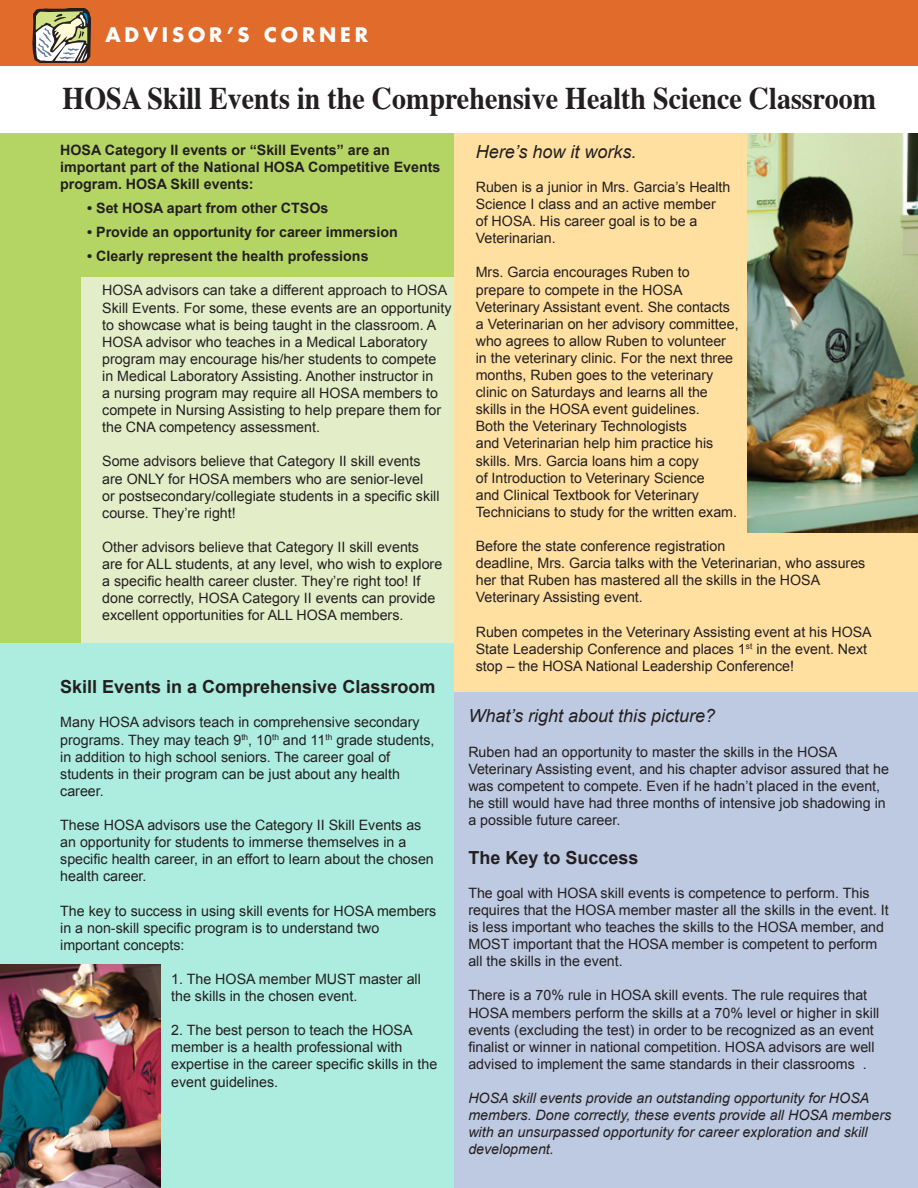
<style>
.page{position:relative;width:918px;height:1188px;background:#fff}
.page>*{position:absolute;margin:0;border:0;box-sizing:border-box;transform-origin:0 0}
.t1{font:700 31.5px "Times";color:#231f20;scale:.89 1}
.t2{font:700 19.5px "Futura";letter-spacing:.2em;color:#fff}
.t3{font:700 18px "Arial";color:#231f20}
.t4{font:italic 18px "Arial";color:#231f20}
.t5{font:14.25px/17.1px "Arial";color:#231f20}
.t6{font:700 14.25px/17.1px "Arial";color:#231f20}
.t7{font:italic 14.25px/17.1px "Arial";color:#231f20}
</style>
<div class="page">
<div style="left:453px;top:691px;width:465px;height:497px;background:#bec9e2"></div>
<div style="left:33px;top:251px;width:421px;height:392px;background:#e3eec9"></div>
<div style="left:454px;top:133px;width:463px;height:558px;background:#ffe0a1"></div>
<div style="left:1px;top:643px;width:453px;height:545px;background:#acede0"></div>
<div style="left:1px;top:133px;width:453px;height:144px;background:#b4d564"></div>
<div style="left:0;top:0;width:918px;height:66px;background:#e16b2a"></div>
<svg style="left:32px;top:8px;width:59px;height:55px;background:#a09e88"></svg>
<div style="left:0;top:251px;width:81px;height:392px;background:#b4d564"></div>
<img style="left:747px;top:133px;width:171px;height:400px">
<img style="left:0;top:964px;width:160px;height:224px">
<h2 class="t2" style="left:106px;top:21px;width:264px">ADVISOR’S CORNER</h2>
<h1 class="t1" style="left:63px;top:77px;width:916px">HOSA Skill Events in the Comprehensive Health Science Classroom</h1>
<p class="t6" style="left:60px;top:141px;width:382px">HOSA Category II events or “Skill Events” are an important part of the National HOSA Competitive Events program. HOSA Skill events:</p>
<p class="t6" style="left:87px;top:200px;width:243px">• Set HOSA apart from other CTSOs</p>
<p class="t6" style="left:87px;top:224px;width:312px">• Provide an opportunity for career immersion</p>
<p class="t6" style="left:87px;top:248px;width:283px">• Clearly represent the health professions</p>
<p class="t5" style="left:102px;top:282px;width:351px">HOSA advisors can take a different approach to HOSA Skill Events. For some, these events are an opportunity to showcase what is being taught in the classroom. A HOSA advisor who teaches in a Medical Laboratory program may encourage his/her students to compete<br>in Medical Laboratory Assisting. Another instructor in<br>a nursing program may require all HOSA members to compete in Nursing Assisting to help prepare them for the CNA competency assessment.</p>
<p class="t5" style="left:102px;top:453px;width:339px">Some advisors believe that Category II skill events are ONLY for HOSA members who are senior-level<br>or postsecondary/collegiate students in a specific skill course. They’re right!</p>
<p class="t5" style="left:102px;top:538px;width:342px">Other advisors believe that Category II skill events are for ALL students, at any level, who wish to explore a specific health career cluster. They’re right too! If done correctly, HOSA Category II events can provide excellent opportunities for ALL HOSA members.</p>
<p class="t3" style="left:60px;top:677px;width:377px">Skill Events in a Comprehensive Classroom</p>
<p class="t5" style="left:60px;top:714px;width:376px">Many HOSA advisors teach in comprehensive secondary programs. They may teach 9<sup>th</sup>, 10<sup>th</sup> and 11<sup>th</sup> grade students, in addition to high school seniors. The career goal of students in their program can be just about any health career.</p>
<p class="t5" style="left:60px;top:816px;width:375px">These HOSA advisors use the Category II Skill Events as an opportunity for students to immerse themselves in a specific health career, in an effort to learn about the chosen health career.</p>
<p class="t5" style="left:60px;top:902px;width:378px">The key to success in using skill events for HOSA members in a non-skill specific program is to understand two important concepts:</p>
<p class="t5" style="left:171px;top:970px;width:251px">1. The HOSA member MUST master all the skills in the chosen event.</p>
<p class="t5" style="left:171px;top:1022px;width:268px">2. The best person to teach the HOSA member is a health professional with expertise in the career specific skills in the event guidelines.</p>
<p class="t4" style="left:476px;top:141px;width:162px">Here’s how it works.</p>
<p class="t5" style="left:476px;top:178px;width:256px">Ruben is a junior in Mrs. Garcia’s Health<br>Science I class and an active member of HOSA. His career goal is to be a<br>Veterinarian.</p>
<p class="t5" style="left:476px;top:264px;width:264px">Mrs. Garcia encourages Ruben to prepare to compete in the HOSA Veterinary Assistant event. She contacts a Veterinarian on her advisory committee, who agrees to allow Ruben to volunteer in the veterinary clinic. For the next three months, Ruben goes to the veterinary clinic on Saturdays and learns all the skills in the HOSA event guidelines.<br>Both the Veterinary Technologists<br>and Veterinarian help him practice his skills. Mrs. Garcia loans him a copy<br>of Introduction to Veterinary Science<br>and Clinical Textbook for Veterinary Technicians to study for the written exam.</p>
<p class="t5" style="left:476px;top:537px;width:391px">Before the state conference registration<br>deadline, Mrs. Garcia talks with the Veterinarian, who assures her that Ruben has mastered all the skills in the HOSA Veterinary Assisting event.</p>
<p class="t5" style="left:476px;top:623px;width:398px">Ruben competes in the Veterinary Assisting event at his HOSA<br>State Leadership Conference and places 1<sup>st</sup> in the event. Next stop – the HOSA National Leadership Conference!</p>
<p class="t4" style="left:468px;top:706px;width:248px">What’s right about this picture?</p>
<p class="t5" style="left:468px;top:743px;width:422px">Ruben had an opportunity to master the skills in the HOSA Veterinary Assisting event, and his chapter advisor assured that he was competent to compete. Even if he hadn’t placed in the event, he still would have had three months of intensive job shadowing in a possible future career.</p>
<p class="t3" style="left:468px;top:847px;width:172px">The Key to Success</p>
<p class="t5" style="left:468px;top:884px;width:422px">The goal with HOSA skill events is competence to perform. This requires that the HOSA member master all the skills in the event. It is less important who teaches the skills to the HOSA member, and MOST important that the HOSA member is competent to perform all the skills in the event.</p>
<p class="t5" style="left:468px;top:987px;width:412px">There is a 70% rule in HOSA skill events. The rule requires that HOSA members perform the skills at a 70% level or higher in skill events (excluding the test) in order to be recognized as an event finalist or winner in national competition. HOSA advisors are well advised to implement the same standards in their classrooms .</p>
<p class="t7" style="left:468px;top:1090px;width:424px">HOSA skill events provide an outstanding opportunity for HOSA members. Done correctly, these events provide all HOSA members with an unsurpassed opportunity for career exploration and skill development.</p>
</div>
